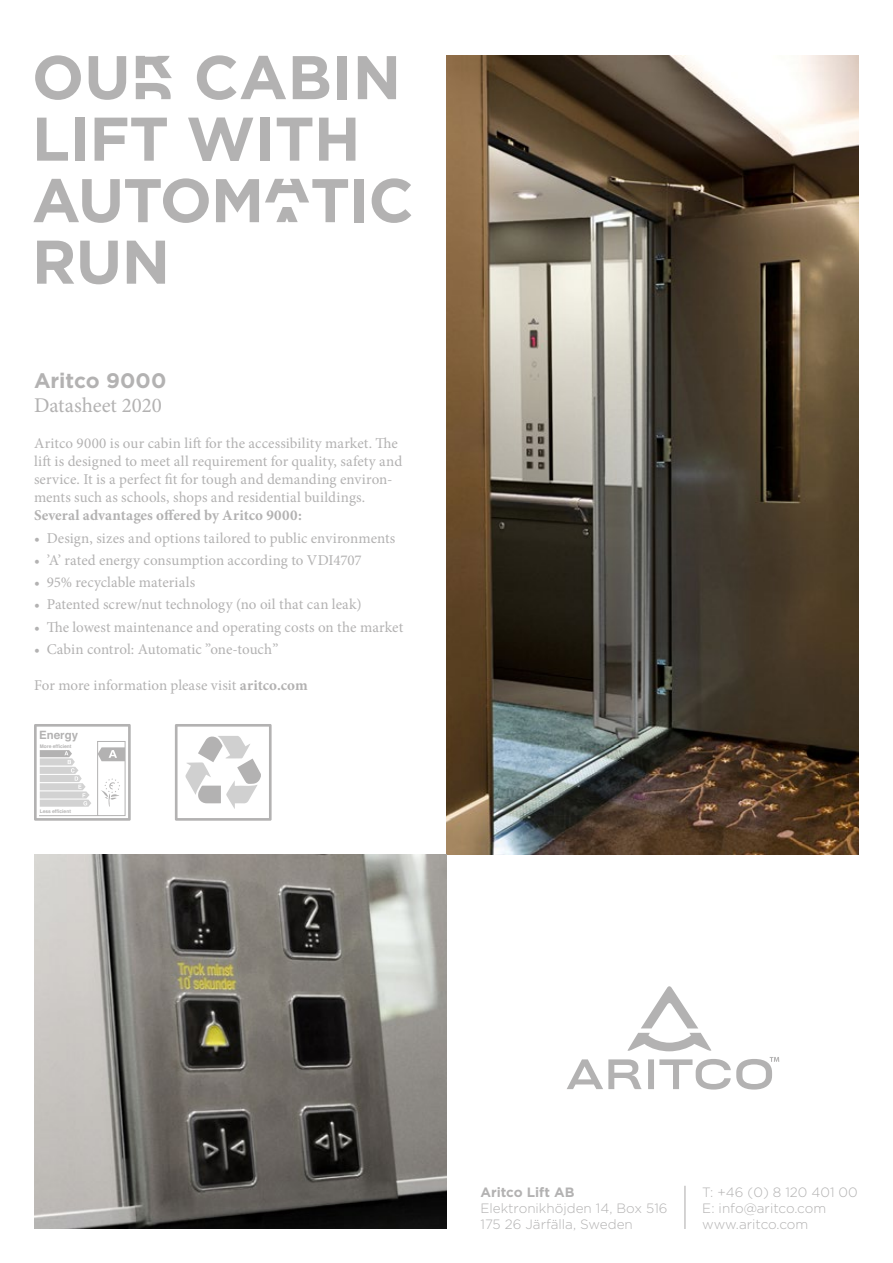
<style>
.page{position:relative;width:893px;height:1263px;background:#fff}
.page>*{position:absolute;margin:0;border:0;box-sizing:border-box;transform-origin:0 0}
.t1{font:700 61.5px/61.5px "Gotham";letter-spacing:-.01em;color:#b3b2b2}
.t2{font:21px "Minion Pro";color:#b3b2b2}
.t3{font:700 21px "Gotham";color:#b3b2b2}
.t4{font:15px/18px "Minion Pro";color:#b3b2b2}
.t5{font:700 15px "Minion Pro";letter-spacing:.01em;color:#b3b2b2}
.t6{font:300 13.5px/16.2px "Gotham";color:#b3b2b2}
.t7{font:700 13.5px "Gotham";color:#b3b2b2}
.t8{font:700 11.4px "Helvetica";color:#b3b2b2}
.t9{font:700 4.95px "Helvetica";color:#b3b2b2}
.s1{font-family:"Aritco Letter Lift"}
.s2{font-weight:700}
</style>
<div class="page">
<img style="left:446px;top:55px;width:413px;height:800px">
<svg style="left:175px;top:724px;width:97px;height:97px"></svg>
<svg style="left:627px;top:986px;width:85px;height:65px"></svg>
<svg style="left:567px;top:1057px;width:212px;height:32px"></svg>
<img style="left:34px;top:855px;width:412px;height:374px">
<svg style="left:34px;top:724px;width:97px;height:97px"></svg>
<hr style="left:684px;top:1186px;width:1px;height:43px;background:#b3b2b2">
<h1 class="t1" style="left:32px;top:46px;width:383px">OU<span class="s1">R</span> CABIN<br>LIFT WITH<br>AUTOM<span class="s1">A</span>TIC<br>RUN</h1>
<h2 class="t3" style="left:34px;top:367px;width:134px">Aritco 9000</h2>
<h2 class="t2" style="left:34px;top:392px;width:130px">Datasheet 2020</h2>
<p class="t4" style="left:34px;top:435px;width:370px">Aritco 9000 is our cabin lift for the accessibility market. The lift is designed to meet all requirement for quality, safety and service. It is a perfect fit for tough and demanding environ&shy;ments such as schools, shops and residential buildings.</p>
<p class="t5" style="left:34px;top:505px;width:269px">Several advantages offered by Aritco 9000:</p>
<p class="t4" style="left:34px;top:529px;width:363px">• Design, sizes and options tailored to public environments</p>
<p class="t4" style="left:34px;top:551px;width:329px">• ’A’ rated energy consumption according to VDI4707</p>
<p class="t4" style="left:34px;top:573px;width:163px">• 95% recyclable materials</p>
<p class="t4" style="left:34px;top:596px;width:329px">• Patented screw/nut technology (no oil that can leak)</p>
<p class="t4" style="left:34px;top:618px;width:371px">• The lowest maintenance and operating costs on the market</p>
<p class="t4" style="left:34px;top:640px;width:246px">• Cabin control: Automatic ”one-touch”</p>
<p class="t4" style="left:34px;top:676px;width:275px">For more information please visit <span class="s2">aritco.com</span></p>
<p class="t8" style="left:39px;top:726px;width:40px">Energy</p>
<p class="t9" style="left:40px;top:742px;width:33px">More efficient</p>
<p class="t9" style="left:40px;top:807px;width:33px">Less efficient</p>
<p class="t7" style="left:480px;top:1183px;width:95px">Aritco Lift AB</p>
<p class="t6" style="left:480px;top:1199px;width:189px">Elektronikhöjden 14, Box 516<br>175 26 Järfälla, Sweden</p>
<p class="t6" style="left:702px;top:1183px;width:157px">T: +46 (0) 8 120 401 00<br>E: info@aritco.com www.aritco.com</p>
</div>
